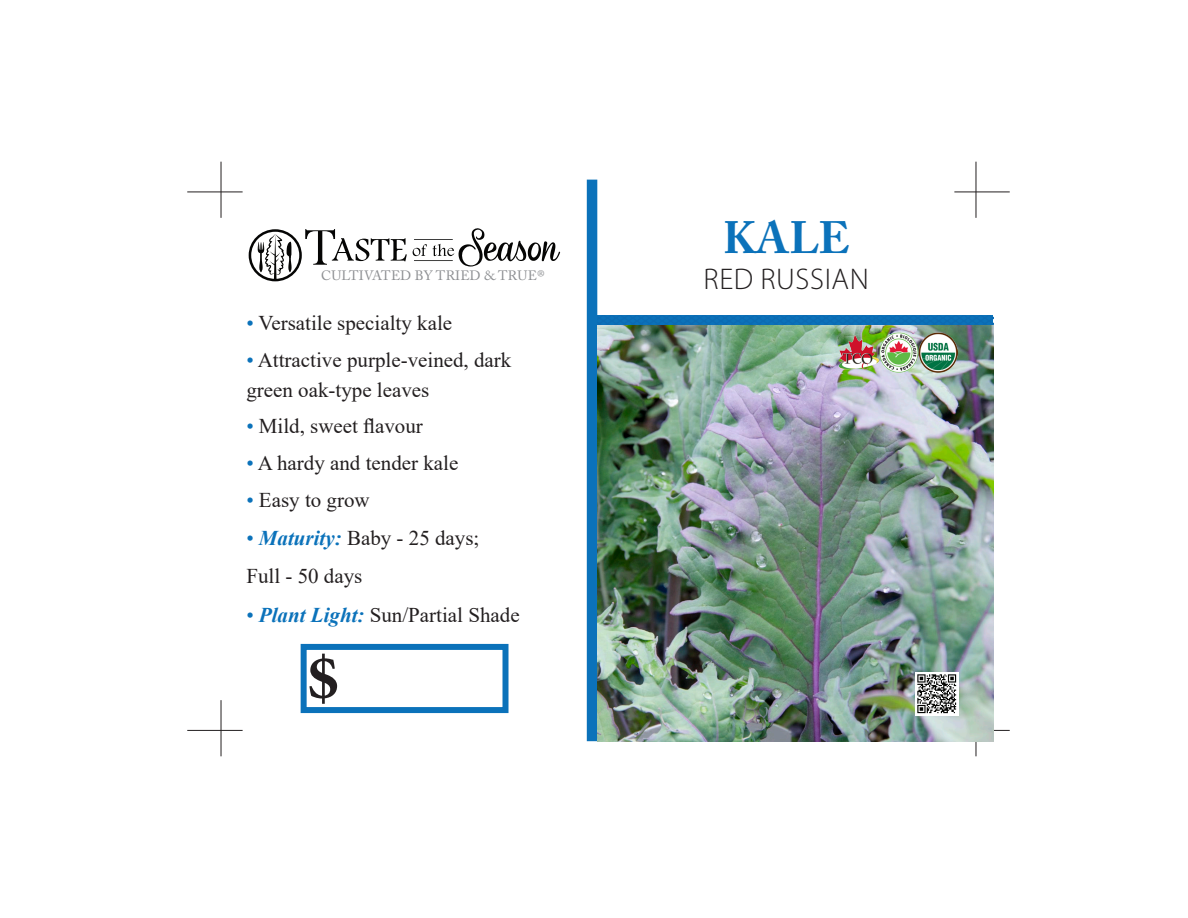
<style>
.page{position:relative;width:1188px;height:918px;background:#fff}
.page>*{position:absolute;margin:0;border:0;box-sizing:border-box;transform-origin:0 0}
.t1{font:700 66px "Minion Pro";color:#231f20}
.t2{font:700 45px "Adobe Caslon Pro";color:#0b72ba}
.t3{font:300 30px "Myriad Pro";letter-spacing:.02em;color:#231f20}
.t4{font:21px/30px "Times New Roman";color:#231f20}
.t5{font:13.5px "Adobe Caslon Pro";letter-spacing:.015em;color:#8d8f92}
.s1{color:#0b72ba}
.s2{font-weight:700;font-style:italic;color:#0b72ba}
</style>
<div class="page">
<svg style="left:597px;top:316px;width:396px;height:10px;background:#1773b1"></svg>
<div style="left:587px;top:180px;width:10px;height:561px;background:#0b72ba"></div>
<div style="left:301px;top:644px;width:208px;height:69px;border:6px solid #0b72ba"></div>
<svg style="left:413px;top:228px;width:147px;height:39px"></svg>
<hr style="left:414px;top:239px;width:39px;height:1px;background:#050504">
<hr style="left:414px;top:260px;width:39px;height:1px;background:#050504">
<svg style="left:249px;top:229px;width:158px;height:52px"></svg>
<hr style="left:221px;top:162px;width:1px;height:56px;background:#231f20">
<hr style="left:187px;top:192px;width:56px;height:1px;background:#231f20">
<hr style="left:221px;top:700px;width:1px;height:56px;background:#231f20">
<hr style="left:187px;top:730px;width:56px;height:1px;background:#231f20">
<hr style="left:976px;top:700px;width:1px;height:56px;background:#231f20">
<hr style="left:954px;top:730px;width:56px;height:1px;background:#231f20">
<hr style="left:976px;top:162px;width:1px;height:56px;background:#231f20">
<hr style="left:954px;top:192px;width:56px;height:1px;background:#231f20">
<img style="left:597px;top:326px;width:396px;height:415px">
<img style="left:839px;top:333px;width:119px;height:39px">
<div style="left:915px;top:672px;width:43px;height:44px;background:linear-gradient(to right,#fff,#fff)"></div>
<svg style="left:917px;top:674px;width:39px;height:39px"></svg>
<p class="t5" style="left:321px;top:267px;width:225px">CULTIVATED BY TRIED &amp; TRUE®</p>
<p class="t4" style="left:246px;top:307px;width:207px"><span class="s1">•</span> Versatile specialty kale</p>
<p class="t4" style="left:246px;top:344px;width:267px"><span class="s1">•</span> Attractive purple-veined, dark green oak-type leaves</p>
<p class="t4" style="left:246px;top:411px;width:178px"><span class="s1">•</span> Mild, sweet flavour</p>
<p class="t4" style="left:246px;top:447px;width:214px"><span class="s1">•</span> A hardy and tender kale</p>
<p class="t4" style="left:246px;top:484px;width:125px"><span class="s1">•</span> Easy to grow</p>
<p class="t4" style="left:246px;top:522px;width:235px"><span class="s1">•</span> <span class="s2">Maturity:</span> Baby - 25 days;</p>
<p class="t4" style="left:246px;top:561px;width:118px">Full - 50 days</p>
<p class="t4" style="left:246px;top:599px;width:275px"><span class="s1">•</span> <span class="s2">Plant Light:</span> Sun/Partial Shade</p>
<h1 class="t1" style="left:307px;top:632px;width:34px">$</h1>
<p class="t2" style="left:723px;top:211px;width:129px">KALE</p>
<p class="t3" style="left:704px;top:262px;width:167px">RED RUSSIAN</p>
</div>
